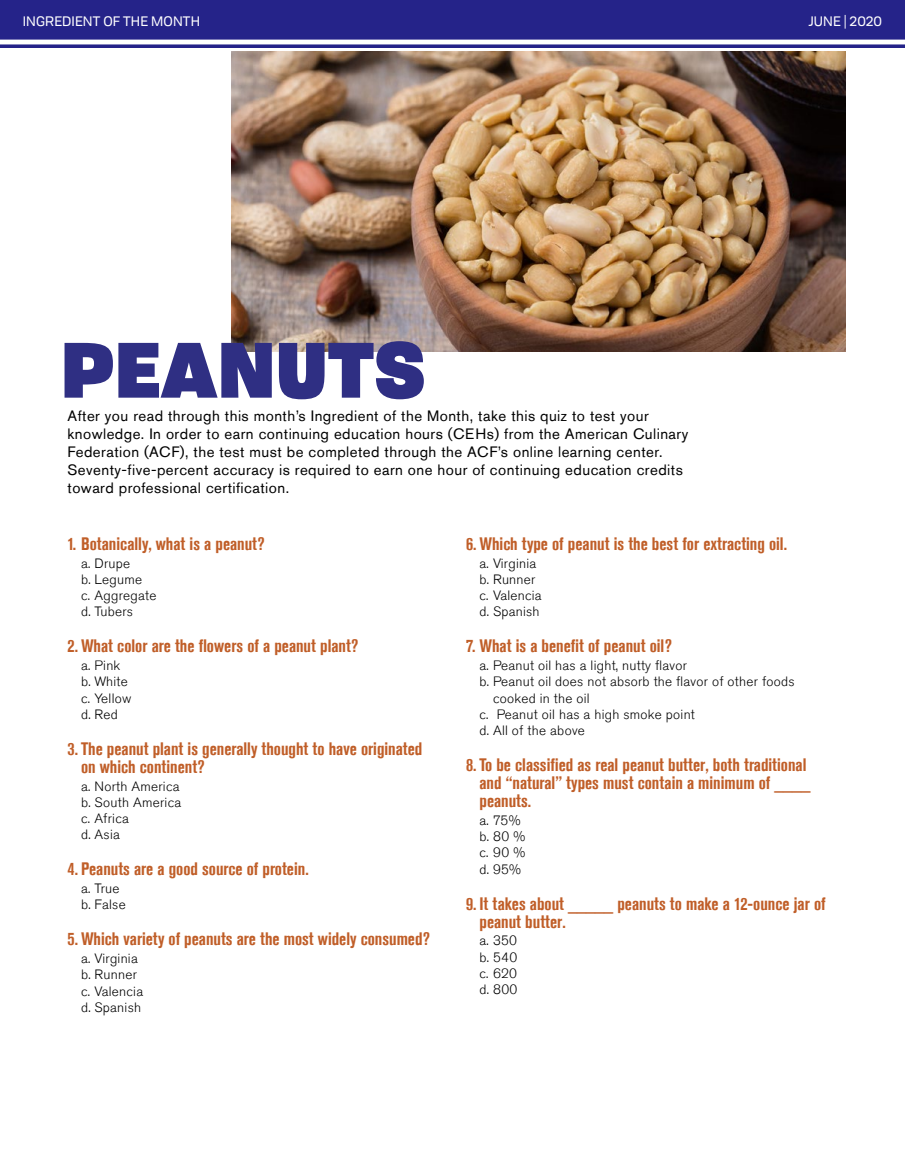
<style>
.page{position:relative;width:905px;height:1175px;background:#fff}
.page>*{position:absolute;margin:0;border:0;box-sizing:border-box;transform-origin:0 0}
.t1{font:900 75px "Tofino Personal";color:#2f2f83}
.t2{font:700 condensed 18px/18px "Akzidenz Grotesk Std";color:#c05e28}
.t3{font:15px/18px "Akzidenz Grotesk Std";letter-spacing:.03em;color:#000}
.t4{font:300 13.5px/16.2px "Akzidenz Grotesk Std";letter-spacing:.02em;color:#000}
.t5{font:condensed 13.5px "Akzidenz Grotesk Std";letter-spacing:.065em;color:#fff}
.t6{font:13.5px "Tofino Personal";letter-spacing:.01em;color:#fff}
.t7{font:condensed 13.5px "Akzidenz Grotesk Std";letter-spacing:.045em;color:#fff}
</style>
<div class="page">
<div style="left:0;top:0;width:904px;height:47px;background:#252389"></div>
<img style="left:231px;top:51px;width:614px;height:300px">
<hr style="left:0;top:40px;width:904px;height:4px;background:#fff">
<p class="t5" style="left:23px;top:14px;width:130px">INGREDIENT OF THE MONTH</p>
<p class="t6" style="left:808px;top:11px;width:75px">JUNE | 2020</p>
<p class="t7" style="left:833px;top:14px;width:51px">MAY | 2020</p>
<h1 class="t1" style="left:61px;top:303px;width:366px">PEANUTS</h1>
<p class="t3" style="left:68px;top:406px;width:622px">After you read through this month’s Ingredient of the Month, take this quiz to test your knowledge. In order to earn continuing education hours (CEHs) from the American Culinary Federation (ACF), the test must be completed through the ACF’s online learning center.<br>Seventy-five-percent accuracy is required to earn one hour of continuing education credits toward professional certification.</p>
<p class="t2" style="left:68px;top:534px;width:199px">1. Botanically, what is a peanut?</p>
<p class="t4" style="left:81px;top:555px;width:77px">a. Drupe<br>b. Legume<br>c. Aggregate d. Tubers</p>
<p class="t2" style="left:68px;top:637px;width:292px">2. What color are the flowers of a peanut plant?</p>
<p class="t4" style="left:81px;top:658px;width:52px">a. Pink b. White c. Yellow d. Red</p>
<p class="t2" style="left:81px;top:739px;width:343px;text-indent:-14px">3. The peanut plant is generally thought to have originated on which continent?</p>
<p class="t4" style="left:81px;top:778px;width:102px">a. North America b. South America c. Africa<br>d. Asia</p>
<p class="t2" style="left:68px;top:860px;width:243px">4. Peanuts are a good source of protein.</p>
<p class="t4" style="left:81px;top:880px;width:46px">a. True b. False</p>
<p class="t2" style="left:68px;top:930px;width:364px">5. Which variety of peanuts are the most widely consumed?</p>
<p class="t4" style="left:81px;top:950px;width:64px">a. Virginia b. Runner c. Valencia d. Spanish</p>
<p class="t2" style="left:466px;top:534px;width:322px">6. Which type of peanut is the best for extracting oil.</p>
<p class="t4" style="left:479px;top:555px;width:64px">a. Virginia b. Runner c. Valencia d. Spanish</p>
<p class="t2" style="left:466px;top:637px;width:207px">7. What is a benefit of peanut oil?</p>
<p class="t4" style="left:479px;top:658px;width:209px">a. Peanut oil has a light, nutty flavor</p>
<p class="t4" style="left:479px;top:674px;width:316px">b. Peanut oil does not absorb the flavor of other foods</p>
<p class="t4" style="left:493px;top:690px;width:98px">cooked in the oil</p>
<p class="t4" style="left:479px;top:706px;width:217px">c. Peanut oil has a high smoke point</p>
<p class="t4" style="left:479px;top:722px;width:107px">d. All of the above</p>
<p class="t2" style="left:479px;top:756px;width:332px;text-indent:-14px">8. To be classified as real peanut butter, both traditional and “natural” types must contain a minimum of ____ peanuts.</p>
<p class="t4" style="left:479px;top:812px;width:47px">a. 75% b. 80 % c. 90 % d. 95%</p>
<p class="t2" style="left:479px;top:894px;width:347px;text-indent:-14px">9. It takes about _____ peanuts to make a 12-ounce jar of peanut butter.</p>
<p class="t4" style="left:479px;top:933px;width:39px;text-align:justify">a. 350 b. 540 c. 620 d. 800</p>
</div>
